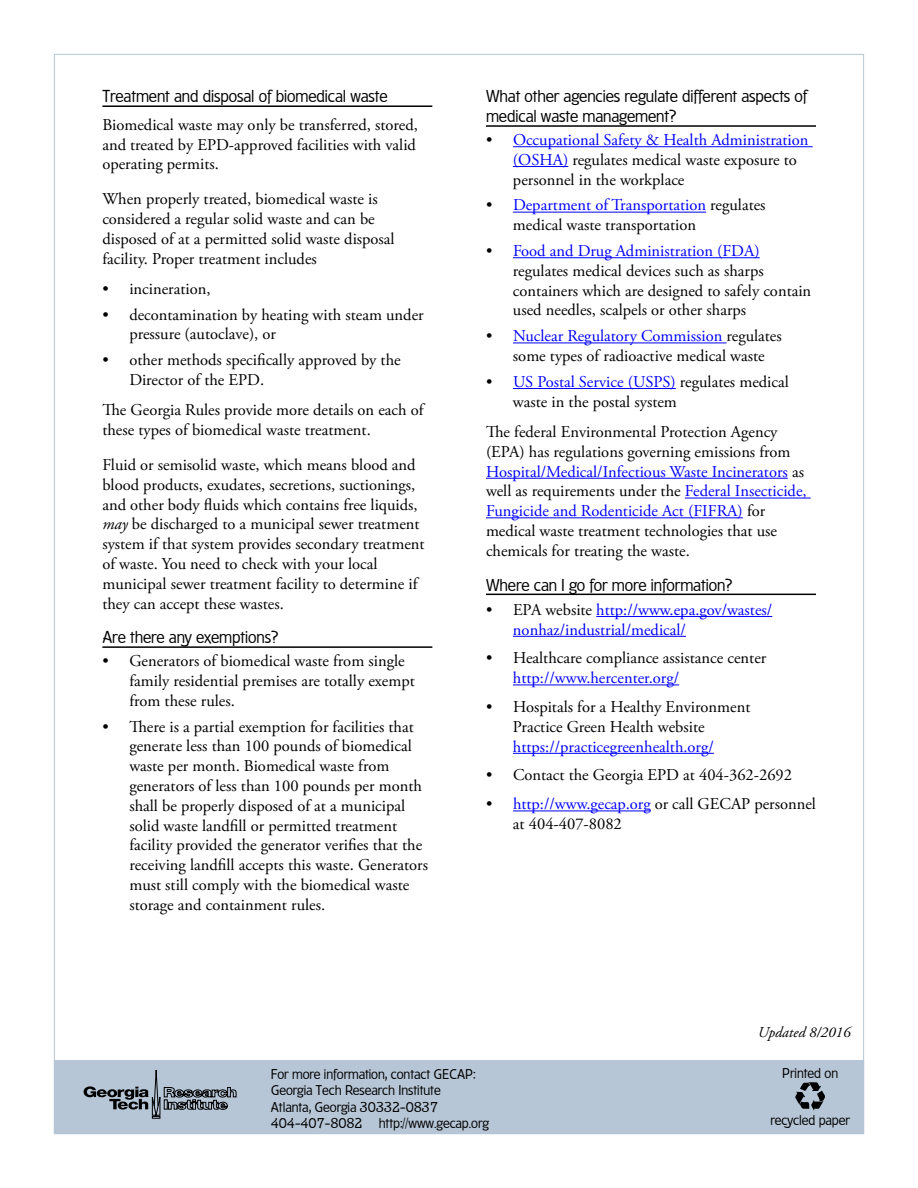
<style>
.page{position:relative;width:918px;height:1188px;background:#fff}
.page>*{position:absolute;margin:0;border:0;box-sizing:border-box;transform-origin:0 0}
.t1{font:16.5px/19.8px "Adobe Garamond Pro";color:#000}
.t2{font:16.5px/19.8px "TF Maltby Antique";color:#000}
.t3{font:16.5px/19.8px "Adobe Garamond Pro";color:#00f}
.t4{font:italic 15px "Adobe Garamond Pro";color:#000}
.t5{font:13.5px/16.2px "TF Maltby Antique";color:#000}
.s1{font-style:italic}
.s2{color:#00f}
.s3{color:#000}
</style>
<div class="page">
<div style="left:54px;top:1060px;width:809px;height:74px;background:#b7c6d6"></div>
<svg style="left:84px;top:1070px;width:152px;height:49px"></svg>
<svg style="left:795px;top:1082px;width:30px;height:28px"></svg>
<hr style="left:102px;top:105px;width:330px;height:2px;background:#000">
<hr style="left:102px;top:646px;width:330px;height:2px;background:#000">
<hr style="left:486px;top:125px;width:330px;height:2px;background:#000">
<hr style="left:513px;top:146px;width:300px;height:1px;background:#00f">
<hr style="left:513px;top:166px;width:55px;height:1px;background:#00f">
<hr style="left:513px;top:212px;width:193px;height:1px;background:#00f">
<hr style="left:513px;top:257px;width:247px;height:1px;background:#00f">
<hr style="left:513px;top:343px;width:214px;height:1px;background:#00f">
<hr style="left:513px;top:388px;width:163px;height:1px;background:#00f">
<hr style="left:486px;top:478px;width:302px;height:1px;background:#00f">
<hr style="left:685px;top:498px;width:126px;height:1px;background:#00f">
<hr style="left:486px;top:517px;width:257px;height:1px;background:#00f">
<hr style="left:486px;top:594px;width:330px;height:1px;background:#000">
<hr style="left:596px;top:616px;width:176px;height:1px;background:#00f">
<hr style="left:513px;top:636px;width:173px;height:1px;background:#00f">
<hr style="left:513px;top:685px;width:166px;height:1px;background:#00f">
<hr style="left:513px;top:753px;width:201px;height:1px;background:#00f">
<hr style="left:513px;top:811px;width:138px;height:1px;background:#00f">
<p class="t2" style="left:102px;top:87px;width:287px">Treatment and disposal of biomedical waste</p>
<p class="t1" style="left:102px;top:115px;width:317px;text-align:justify">Biomedical waste may only be transferred, stored, and treated by EPD-approved facilities with valid operating permits.</p>
<p class="t1" style="left:102px;top:190px;width:294px">When properly treated, biomedical waste is considered a regular solid waste and can be disposed of at a permitted solid waste disposal facility. Proper treatment includes</p>
<p class="t1" style="left:102px;top:279px;width:110px">• incineration,</p>
<p class="t1" style="left:129px;top:305px;width:296px;text-indent:-27px">• decontamination by heating with steam under pressure (autoclave), or</p>
<p class="t1" style="left:129px;top:351px;width:273px;text-indent:-27px">• other methods specifically approved by the<br>Director of the EPD.</p>
<p class="t1" style="left:102px;top:401px;width:323px">The Georgia Rules provide more details on each of these types of biomedical waste treatment.</p>
<p class="t1" style="left:102px;top:455px;width:324px">Fluid or semisolid waste, which means blood and blood products, exudates, secretions, suctionings, and other body fluids which contains free liquids, <span class="s1">may</span> be discharged to a municipal sewer treatment system if that system provides secondary treatment of waste. You need to check with your local municipal sewer treatment facility to determine if they can accept these wastes.</p>
<p class="t2" style="left:102px;top:628px;width:178px">Are there any exemptions?</p>
<p class="t1" style="left:129px;top:652px;width:287px;text-indent:-27px">• Generators of biomedical waste from single family residential premises are totally exempt from these rules.</p>
<p class="t1" style="left:129px;top:717px;width:300px;text-indent:-27px">• There is a partial exemption for facilities that generate less than 100 pounds of biomedical waste per month. Biomedical waste from generators of less than 100 pounds per month shall be properly disposed of at a municipal solid waste landfill or permitted treatment facility provided the generator verifies that the receiving landfill accepts this waste. Generators must still comply with the biomedical waste storage and containment rules.</p>
<p class="t2" style="left:486px;top:87px;width:323px">What other agencies regulate different aspects of medical waste management?</p>
<p class="t1" style="left:513px;top:131px;width:297px;text-indent:-27px">• <span class="s2">Occupational Safety &amp; Health Administration (OSHA)</span> regulates medical waste exposure to personnel in the workplace</p>
<p class="t1" style="left:513px;top:196px;width:254px;text-indent:-27px">• <span class="s2">Department of Transportation</span> regulates medical waste transportation</p>
<p class="t1" style="left:513px;top:242px;width:300px;text-indent:-27px">• <span class="s2">Food and Drug Administration (FDA) </span>regulates medical devices such as sharps containers which are designed to safely contain used needles, scalpels or other sharps</p>
<p class="t1" style="left:486px;top:327px;width:297px;text-align:center">• <span class="s2">Nuclear Regulatory Commission</span> regulates some types of radioactive medical waste</p>
<p class="t1" style="left:513px;top:372px;width:277px;text-indent:-27px">• <span class="s2">US Postal Service (USPS)</span> regulates medical waste in the postal system</p>
<p class="t1" style="left:486px;top:422px;width:322px">The federal Environmental Protection Agency (EPA) has regulations governing emissions from <span class="s2">Hospital/Medical/Infectious Waste Incinerators</span> as well as requirements under the <span class="s2">Federal Insecticide, Fungicide and Rodenticide Act (FIFRA)</span> for medical waste treatment technologies that use chemicals for treating the waste.</p>
<p class="t2" style="left:486px;top:575px;width:249px">Where can I go for more information?</p>
<p class="t3" style="left:513px;top:600px;width:261px;text-indent:-27px"><span class="s3">• EPA website</span> http://www.epa.gov/wastes/ nonhaz/industrial/medical/</p>
<p class="t1" style="left:486px;top:649px;width:282px">• Healthcare compliance assistance center</p>
<p class="t3" style="left:513px;top:669px;width:168px">http://www.hercenter.org/</p>
<p class="t1" style="left:513px;top:698px;width:239px;text-indent:-27px">• Hospitals for a Healthy Environment<br>Practice Green Health website</p>
<p class="t3" style="left:513px;top:737px;width:202px">https://practicegreenhealth.org/</p>
<p class="t1" style="left:486px;top:766px;width:308px">• Contact the Georgia EPD at 404-362-2692</p>
<p class="t1" style="left:513px;top:795px;width:305px;text-indent:-27px">• <span class="s2">http://www.gecap.org</span> or call GECAP personnel at 404-407-8082</p>
<p class="t4" style="left:758px;top:1023px;width:94px">Updated 8/2016</p>
<p class="t5" style="left:271px;top:1066px;width:220px">For more information, contact GECAP:<br>Georgia Tech Research Institute<br>Atlanta, Georgia 30332-0837<br>404-407-8082 http://www.gecap.org</p>
<p class="t5" style="left:782px;top:1065px;width:57px">Printed on</p>
<p class="t5" style="left:770px;top:1112px;width:81px">recycled paper</p>
</div>
